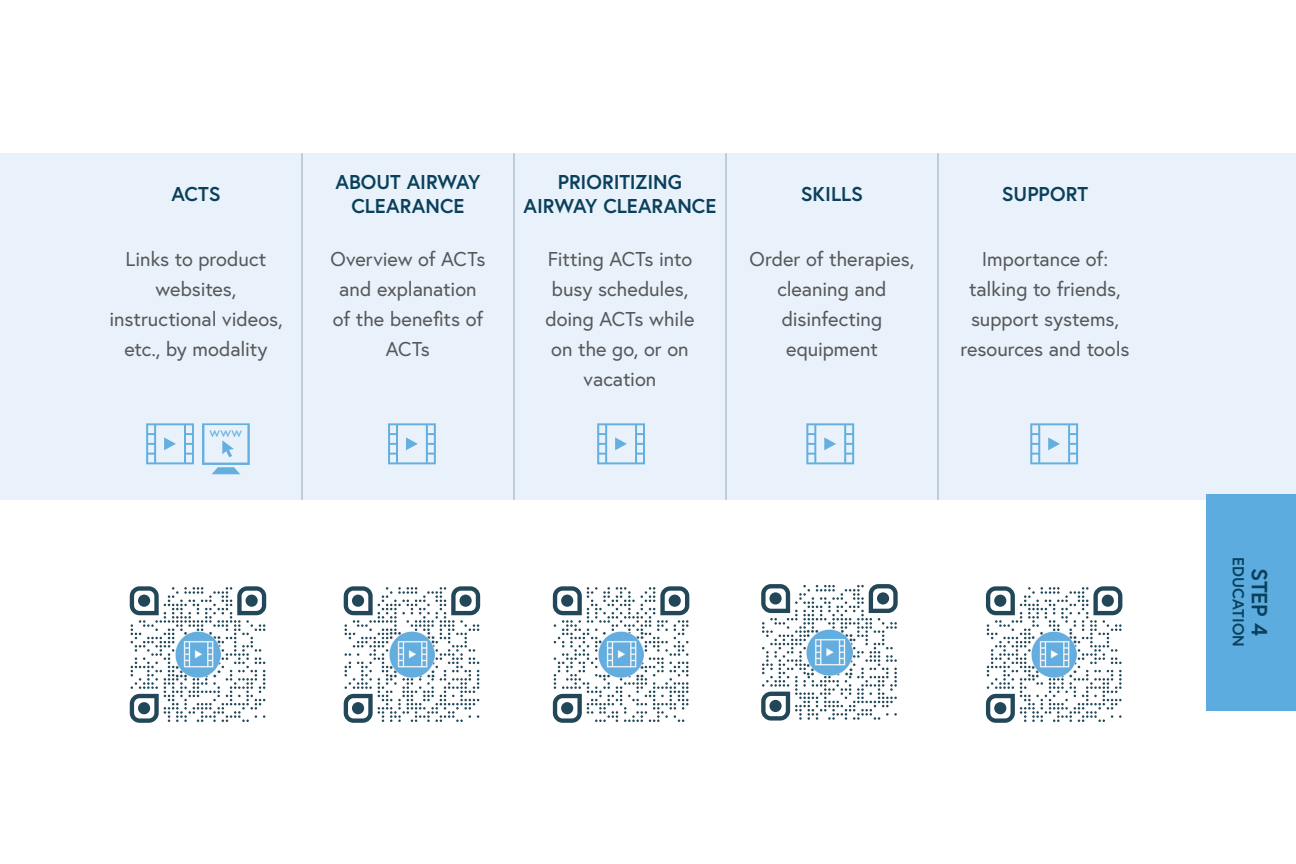
<style>
.page{position:relative;width:1296px;height:864px;background:#fff}
.page>*{position:absolute;margin:0;border:0;box-sizing:border-box;transform-origin:0 0}
.Tabs{font:700 22px "Europa";color:#0a405b}
.Body{font:20px/30px "Europa";letter-spacing:-.005em;color:#57585a;text-align:center}
.SUB-HEAD{font:700 20px/24px "Europa";color:#0a405b;text-align:center}
.Tabs-2{font:700 16px "Europa";letter-spacing:.01em;color:#0a405b}
.t1{font:14px "Europa";color:#64afe0}
</style>
<div class="page">
<div style="left:0;top:153px;width:1296px;height:347px;background:#e9f2fa"></div>
<div style="left:1206px;top:495px;width:90px;height:216px;background:#5dacdf"></div>
<svg style="left:202px;top:423px;width:48px;height:51px"></svg>
<svg style="left:146px;top:423px;width:48px;height:41px"></svg>
<svg style="left:388px;top:423px;width:48px;height:41px"></svg>
<svg style="left:597px;top:423px;width:48px;height:41px"></svg>
<svg style="left:806px;top:423px;width:48px;height:41px"></svg>
<svg style="left:1030px;top:423px;width:48px;height:41px"></svg>
<svg style="left:130px;top:586px;width:136px;height:137px"></svg>
<div style="left:138px;top:595px;width:12px;height:12px;background:#214758;border-radius:50%"></div>
<div style="left:246px;top:595px;width:12px;height:12px;background:#214758;border-radius:50%"></div>
<div style="left:138px;top:702px;width:12px;height:12px;background:#214758;border-radius:50%"></div>
<img style="left:175px;top:632px;width:46px;height:45px">
<svg style="left:761px;top:584px;width:137px;height:137px"></svg>
<svg style="left:769px;top:592px;width:13px;height:13px"></svg>
<div style="left:877px;top:592px;width:12px;height:13px;background:#214758;border-radius:50%"></div>
<div style="left:769px;top:700px;width:13px;height:12px;background:#214758;border-radius:50%"></div>
<img style="left:807px;top:630px;width:45px;height:45px">
<svg style="left:986px;top:586px;width:136px;height:137px"></svg>
<div style="left:994px;top:595px;width:12px;height:12px;background:#214758;border-radius:50%"></div>
<div style="left:1102px;top:595px;width:12px;height:12px;background:#214758;border-radius:50%"></div>
<div style="left:994px;top:702px;width:12px;height:12px;background:#214758;border-radius:50%"></div>
<img style="left:1031px;top:632px;width:46px;height:45px">
<svg style="left:553px;top:586px;width:136px;height:137px"></svg>
<div style="left:561px;top:595px;width:12px;height:12px;background:#214758;border-radius:50%"></div>
<div style="left:669px;top:595px;width:12px;height:12px;background:#214758;border-radius:50%"></div>
<div style="left:561px;top:702px;width:12px;height:12px;background:#214758;border-radius:50%"></div>
<img style="left:598px;top:632px;width:46px;height:45px">
<svg style="left:344px;top:586px;width:136px;height:137px"></svg>
<div style="left:352px;top:595px;width:12px;height:12px;background:#214758;border-radius:50%"></div>
<div style="left:459px;top:595px;width:13px;height:12px;background:#214758;border-radius:50%"></div>
<div style="left:352px;top:702px;width:12px;height:12px;background:#214758;border-radius:50%"></div>
<img style="left:389px;top:632px;width:46px;height:45px">
<hr style="left:302px;top:233px;width:1px;height:267px;background:#97aabb">
<hr style="left:514px;top:233px;width:1px;height:267px;background:#97aabb">
<hr style="left:726px;top:233px;width:1px;height:267px;background:#97aabb">
<hr style="left:938px;top:233px;width:1px;height:267px;background:#97aabb">
<hr style="left:302px;top:153px;width:1px;height:80px;background:#97aabb">
<hr style="left:514px;top:153px;width:1px;height:80px;background:#97aabb">
<hr style="left:726px;top:153px;width:1px;height:80px;background:#97aabb">
<hr style="left:938px;top:153px;width:1px;height:80px;background:#97aabb">
<p class="SUB-HEAD" style="left:171px;top:181px;width:51px">ACTS</p>
<p class="SUB-HEAD" style="left:335px;top:169px;width:147px">ABOUT AIRWAY<br>CLEARANCE</p>
<p class="SUB-HEAD" style="left:524px;top:169px;width:194px">PRIORITIZING<br>AIRWAY CLEARANCE</p>
<p class="SUB-HEAD" style="left:801px;top:181px;width:64px">SKILLS</p>
<p class="SUB-HEAD" style="left:1002px;top:181px;width:88px">SUPPORT</p>
<p class="Body" style="left:109px;top:244px;width:175px">Links to product websites, instructional videos, etc., by modality</p>
<p class="Body" style="left:331px;top:244px;width:156px">Overview of ACTs and explanation of the benefits of<br>ACTs</p>
<p class="Body" style="left:546px;top:244px;width:151px">Fitting ACTs into busy schedules, doing ACTs while on the go, or on vacation</p>
<p class="Body" style="left:750px;top:244px;width:166px">Order of therapies, cleaning and disinfecting equipment</p>
<p class="Body" style="left:961px;top:244px;width:170px">Importance of: talking to friends, support systems, resources and tools</p>
<p class="t1" style="left:210px;top:423px;width:34px">www</p>
<p class="Tabs-2" style="left:1249px;top:557px;width:92px;rotate:90deg">EDUCATION</p>
<p class="Tabs" style="left:1275px;top:568px;width:70px;rotate:90deg">STEP 4</p>
</div>
